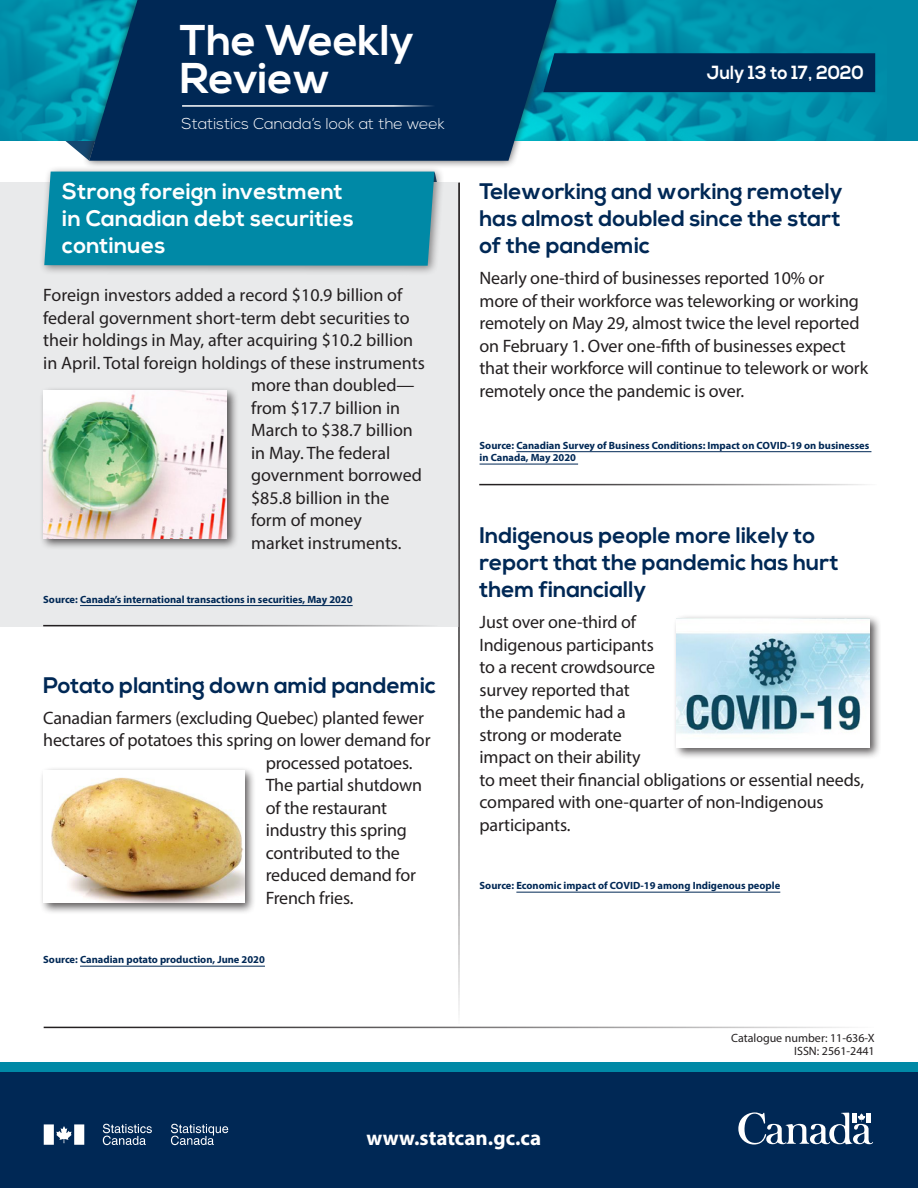
<style>
.page{position:relative;width:918px;height:1188px;background:#fff}
.page>*{position:absolute;margin:0;border:0;box-sizing:border-box;transform-origin:0 0}
.t1{font:700 42.9px/37.5px "Nexa";color:#fff}
.t2{font:700 22.5px/27px "Nexa";color:#002855}
.t3{font:700 22.5px/27px "Nexa";letter-spacing:.01em;color:#fff}
.t4{font:700 21px "Myriad Pro";color:#fff}
.t5{font:700 19.05px "Nexa";color:#fff;scale:.94 1}
.t6{font:18px/22.5px "Myriad Pro";letter-spacing:-.01em;color:#231f20}
.t7{font:300 15.75px "Nexa";color:#fff}
.t8{font:12px/13.6px "Myriad Pro";color:#231f20;text-align:right}
.t9{font:700 10.5px/12.5px "Myriad Pro";color:#002855}
</style>
<div class="page">
<div style="left:0;top:1072px;width:918px;height:116px;background:#002855"></div>
<svg style="left:65px;top:140px;width:17px;height:15px"></svg>
<div style="left:0;top:0;width:918px;height:140px;background:#0089a6"></div>
<img style="left:564px;top:0;width:312px;height:140px">
<img style="left:4px;top:0;width:78px;height:140px">
<div style="left:82px;top:0;width:482px;height:169px;background:#231f20;opacity:.75"></div>
<svg style="left:89px;top:0;width:468px;height:161px;fill:#002855"></svg>
<svg style="left:738px;top:1112px;width:135px;height:33px"></svg>
<svg style="left:44px;top:1124px;width:40px;height:21px"></svg>
<svg style="left:171px;top:1124px;width:57px;height:21px"></svg>
<svg style="left:103px;top:1124px;width:49px;height:21px"></svg>
<div style="left:543px;top:53px;width:332px;height:39px;background:#002855"></div>
<div style="left:0;top:1062px;width:918px;height:10px;background:#0089a6"></div>
<hr style="left:44px;top:1027px;width:830px;height:1px;background:#231f20">
<hr style="left:182px;top:105px;width:264px;height:2px;background:#fff">
<div style="left:0;top:182px;width:459px;height:444px;background:#e9eaeb"></div>
<div style="left:39px;top:166px;width:405px;height:110px;background:#231f20;opacity:.5"></div>
<div style="left:44px;top:172px;width:397px;height:94px;background:#0089a6"></div>
<hr style="left:516px;top:892px;width:264px;height:1px;background:#002855">
<hr style="left:80px;top:966px;width:185px;height:1px;background:#002855">
<hr style="left:516px;top:451px;width:355px;height:1px;background:#002855">
<hr style="left:480px;top:464px;width:98px;height:1px;background:#002855">
<hr style="left:458px;top:183px;width:2px;height:841px;background:#231f20">
<hr style="left:479px;top:484px;width:398px;height:1px;background:#231f20">
<hr style="left:43px;top:625px;width:395px;height:1px;background:#231f20">
<hr style="left:80px;top:605px;width:273px;height:1px;background:#002855">
<div style="left:39px;top:386px;width:200px;height:164px;background:#231f20;opacity:.75"></div>
<img style="left:43px;top:390px;width:184px;height:148px">
<div style="left:39px;top:766px;width:217px;height:149px;background:#231f20;opacity:.75"></div>
<img style="left:43px;top:770px;width:201px;height:132px">
<div style="left:672px;top:614px;width:209px;height:145px;background:#231f20;opacity:.75"></div>
<img style="left:677px;top:619px;width:192px;height:128px">
<h1 class="t1" style="left:180px;top:23px;width:236px">The Weekly<br>Review</h1>
<p class="t7" style="left:182px;top:114px;width:265px">Statistics Canada’s look at the week</p>
<p class="t3" style="left:62px;top:178px;width:293px">Strong foreign investment in Canadian debt securities continues</p>
<p class="t6" style="left:43px;top:284px;width:361px">Foreign investors added a record $10.9 billion of</p>
<p class="t6" style="left:43px;top:306px;width:368px">federal government short-term debt securities to</p>
<p class="t6" style="left:43px;top:329px;width:371px">their holdings in May, after acquiring $10.2 billion</p>
<p class="t6" style="left:43px;top:351px;width:383px">in April. Total foreign holdings of these instruments</p>
<p class="t6" style="left:251px;top:374px;width:165px">more than doubled—</p>
<p class="t6" style="left:251px;top:396px;width:151px">from $17.7 billion in</p>
<p class="t6" style="left:251px;top:419px;width:163px">March to $38.7 billion</p>
<p class="t6" style="left:251px;top:441px;width:141px">in May. The federal</p>
<p class="t6" style="left:251px;top:464px;width:172px">government borrowed</p>
<p class="t6" style="left:251px;top:486px;width:140px">$85.8 billion in the</p>
<p class="t6" style="left:251px;top:509px;width:113px">form of money</p>
<p class="t6" style="left:251px;top:531px;width:152px">market instruments.</p>
<p class="t9" style="left:43px;top:592px;width:311px">Source: Canada’s international transactions in securities, May 2020</p>
<p class="t2" style="left:43px;top:672px;width:394px">Potato planting down amid pandemic</p>
<p class="t6" style="left:43px;top:706px;width:382px">Canadian farmers (excluding Quebec) planted fewer</p>
<p class="t6" style="left:43px;top:729px;width:389px">hectares of potatoes this spring on lower demand for</p>
<p class="t6" style="left:266px;top:751px;width:148px">processed potatoes.</p>
<p class="t6" style="left:266px;top:774px;width:158px">The partial shutdown</p>
<p class="t6" style="left:266px;top:796px;width:123px">of the restaurant</p>
<p class="t6" style="left:266px;top:819px;width:143px">industry this spring</p>
<p class="t6" style="left:266px;top:841px;width:136px">contributed to the</p>
<p class="t6" style="left:266px;top:864px;width:152px">reduced demand for</p>
<p class="t6" style="left:266px;top:886px;width:89px">French fries.</p>
<p class="t9" style="left:43px;top:953px;width:223px">Source: Canadian potato production, June 2020</p>
<p class="t5" style="left:707px;top:61px;width:169px">July 13 to 17, 2020</p>
<p class="t2" style="left:480px;top:179px;width:365px;text-align:justify">Teleworking and working remotely has almost doubled since the start of the pandemic</p>
<p class="t6" style="left:480px;top:267px;width:390px">Nearly one-third of businesses reported 10% or<br>more of their workforce was teleworking or working remotely on May 29, almost twice the level reported on February 1. Over one-fifth of businesses expect that their workforce will continue to telework or work remotely once the pandemic is over.</p>
<p class="t9" style="left:480px;top:439px;width:391px">Source: Canadian Survey of Business Conditions: Impact on COVID-19 on businesses in Canada, May 2020</p>
<p class="t2" style="left:480px;top:522px;width:361px">Indigenous people more likely to report that the pandemic has hurt them financially</p>
<p class="t6" style="left:480px;top:610px;width:386px">Just over one-third of<br>Indigenous participants<br>to a recent crowdsource<br>survey reported that<br>the pandemic had a<br>strong or moderate<br>impact on their ability<br>to meet their financial obligations or essential needs, compared with one-quarter of non-Indigenous participants.</p>
<p class="t9" style="left:480px;top:879px;width:302px">Source: Economic impact of COVID-19 among Indigenous people</p>
<p class="t8" style="left:731px;top:1031px;width:145px">Catalogue number: 11-636-X<br>ISSN: 2561-2441</p>
<p class="t4" style="left:367px;top:1125px;width:176px">www.statcan.gc.ca</p>
</div>
